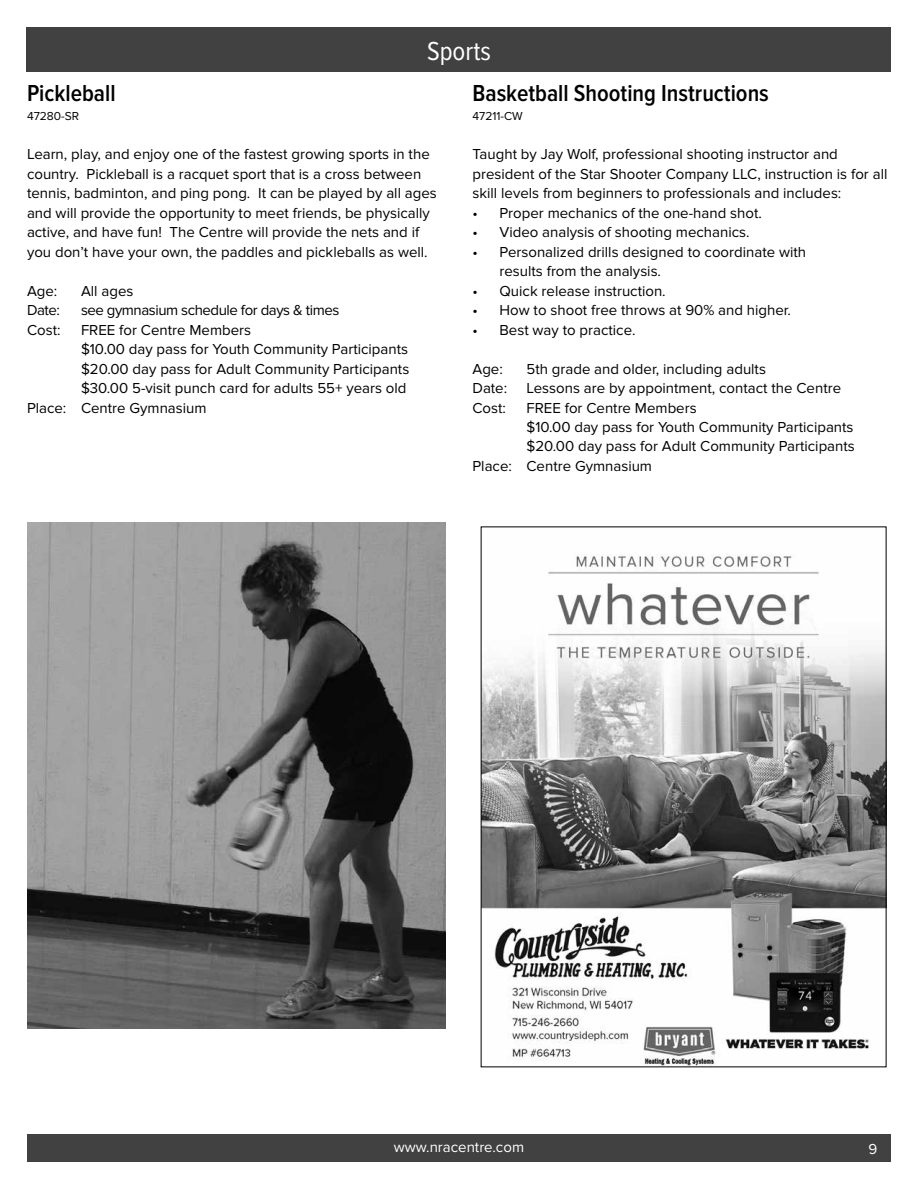
<style>
.page{position:relative;width:918px;height:1188px;background:#fff}
.page>*{position:absolute;margin:0;border:0;box-sizing:border-box;transform-origin:0 0}
.t1{font:27px "Proxima Nova Cond";color:#fff}
.t2{font:600 24px "Proxima Nova Cond";color:#000}
.t3{font:15px/19.5px "Proxima Nova";color:#000}
.t4{font:15px "Proxima Nova";letter-spacing:-.03em;color:#000}
.t5{font:15px "Proxima Nova";color:#fff}
.t6{font:12px "Proxima Nova";color:#000}
</style>
<div class="page">
<div style="left:27px;top:1134px;width:864px;height:27px;background:#414141"></div>
<div style="left:26px;top:27px;width:865px;height:44px;background:#414141"></div>
<img style="left:483px;top:554px;width:401px;height:511px">
<img style="left:27px;top:523px;width:419px;height:505px">
<h1 class="t1" style="left:427px;top:36px;width:65px">Sports</h1>
<h2 class="t2" style="left:27px;top:79px;width:90px">Pickleball</h2>
<p class="t6" style="left:27px;top:109px;width:54px">47280-SR</p>
<p class="t3" style="left:27px;top:144px;width:411px">Learn, play, and enjoy one of the fastest growing sports in the country. Pickleball is a racquet sport that is a cross between tennis, badminton, and ping pong. It can be played by all ages and will provide the opportunity to meet friends, be physically active, and have fun! The Centre will provide the nets and if you don’t have your own, the paddles and pickleballs as well.</p>
<p class="t3" style="left:27px;top:281px;width:32px">Age:</p>
<p class="t3" style="left:81px;top:281px;width:54px">All ages</p>
<p class="t3" style="left:27px;top:300px;width:34px">Date:</p>
<p class="t4" style="left:81px;top:301px;width:260px">see gymnasium schedule for days &amp; times</p>
<p class="t3" style="left:27px;top:320px;width:35px">Cost:</p>
<p class="t3" style="left:81px;top:320px;width:172px">FREE for Centre Members</p>
<p class="t3" style="left:81px;top:339px;width:329px">$10.00 day pass for Youth Community Participants</p>
<p class="t3" style="left:81px;top:359px;width:330px">$20.00 day pass for Adult Community Participants</p>
<p class="t3" style="left:81px;top:378px;width:327px">$30.00 5-visit punch card for adults 55+ years old</p>
<p class="t3" style="left:27px;top:398px;width:181px">Place: Centre Gymnasium</p>
<h2 class="t2" style="left:472px;top:79px;width:298px">Basketball Shooting Instructions</h2>
<p class="t6" style="left:472px;top:109px;width:52px">47211-CW</p>
<p class="t3" style="left:472px;top:144px;width:416px">Taught by Jay Wolf, professional shooting instructor and president of the Star Shooter Company LLC, instruction is for all skill levels from beginners to professionals and includes:</p>
<p class="t3" style="left:472px;top:203px;width:291px">• Proper mechanics of the one-hand shot.</p>
<p class="t3" style="left:472px;top:222px;width:279px">• Video analysis of shooting mechanics.</p>
<p class="t3" style="left:500px;top:242px;width:308px;text-indent:-27px">• Personalized drills designed to coordinate with results from the analysis.</p>
<p class="t3" style="left:472px;top:281px;width:195px">• Quick release instruction.</p>
<p class="t3" style="left:472px;top:300px;width:320px">• How to shoot free throws at 90% and higher.</p>
<p class="t3" style="left:472px;top:320px;width:164px">• Best way to practice.</p>
<p class="t3" style="left:472px;top:359px;width:32px">Age:</p>
<p class="t3" style="left:526px;top:359px;width:241px">5th grade and older, including adults</p>
<p class="t3" style="left:472px;top:378px;width:36px">Date:</p>
<p class="t3" style="left:526px;top:378px;width:316px">Lessons are by appointment, contact the Centre</p>
<p class="t3" style="left:472px;top:398px;width:35px">Cost:</p>
<p class="t3" style="left:526px;top:398px;width:172px">FREE for Centre Members</p>
<p class="t3" style="left:526px;top:417px;width:329px">$10.00 day pass for Youth Community Participants</p>
<p class="t3" style="left:526px;top:437px;width:330px">$20.00 day pass for Adult Community Participants</p>
<p class="t3" style="left:472px;top:456px;width:181px">Place: Centre Gymnasium</p>
<p class="t5" style="left:394px;top:1139px;width:132px">www.nracentre.com</p>
<p class="t5" style="left:869px;top:1141px;width:10px">9</p>
</div>
